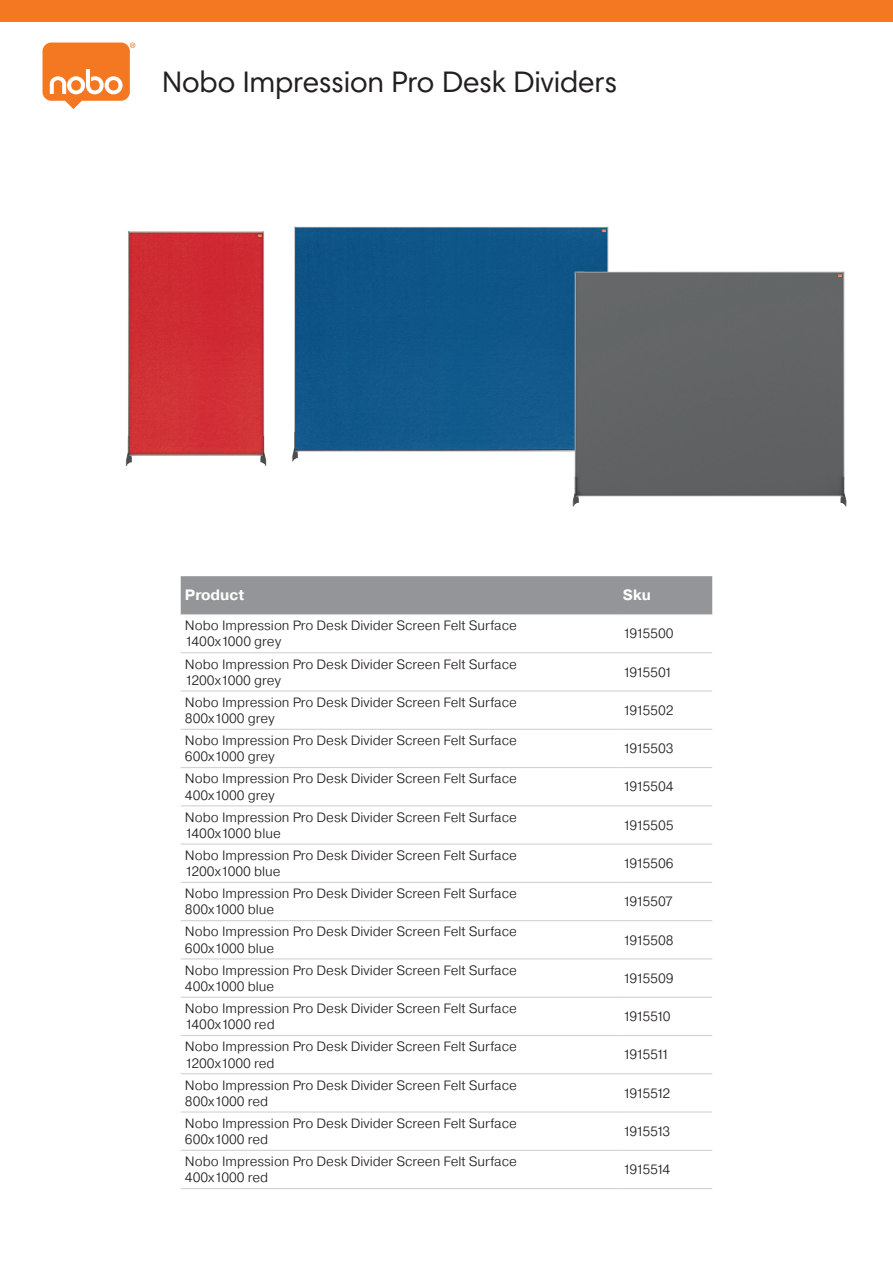
<style>
.page{position:relative;width:893px;height:1263px;background:#fff}
.page>*{position:absolute;margin:0;border:0;box-sizing:border-box;transform-origin:0 0}
.t1{font:30px "Harmonia Sans W1 G";letter-spacing:-.005em;color:#231f20}
.t2{font:700 15px "Pragmatica";color:#fff}
.t3{font:300 13.5px/16.2px "Pragmatica";color:#231f20}
.t4{font:300 13.5px "Pragmatica";letter-spacing:-.04em;color:#231f20}
.t5{font:300 13.5px "Pragmatica";letter-spacing:-.085em;color:#231f20}
.t6{font:300 13.5px "Pragmatica";letter-spacing:-.09em;color:#231f20}
.t7{font:300 13.5px "Pragmatica";letter-spacing:-.07em;color:#231f20}
.t8{font:300 13.5px "Pragmatica";letter-spacing:-.1em;color:#231f20}
.t9{font:300 13.5px "Pragmatica";letter-spacing:-.095em;color:#231f20}
</style>
<div class="page">
<div style="left:0;top:0;width:893px;height:21px;background:#f47721"></div>
<svg style="left:43px;top:43px;width:92px;height:66px"></svg>
<div style="left:181px;top:576px;width:531px;height:38px;background:#939598"></div>
<svg style="left:181px;top:653px;width:531px;height:497px"></svg>
<hr style="left:181px;top:614px;width:438px;height:1px;background:#d1d2d4">
<hr style="left:181px;top:690px;width:438px;height:2px;background:#d1d2d4">
<hr style="left:181px;top:729px;width:438px;height:1px;background:#d1d2d4">
<hr style="left:181px;top:767px;width:438px;height:1px;background:#d1d2d4">
<hr style="left:181px;top:805px;width:438px;height:1px;background:#d1d2d4">
<hr style="left:181px;top:843px;width:438px;height:2px;background:#d1d2d4">
<hr style="left:181px;top:882px;width:438px;height:1px;background:#d1d2d4">
<hr style="left:181px;top:920px;width:438px;height:1px;background:#d1d2d4">
<hr style="left:181px;top:958px;width:438px;height:1px;background:#d1d2d4">
<hr style="left:181px;top:997px;width:438px;height:1px;background:#d1d2d4">
<hr style="left:181px;top:1035px;width:438px;height:1px;background:#d1d2d4">
<hr style="left:181px;top:1073px;width:438px;height:1px;background:#d1d2d4">
<hr style="left:181px;top:1111px;width:438px;height:1px;background:#d1d2d4">
<hr style="left:181px;top:1150px;width:438px;height:1px;background:#d1d2d4">
<hr style="left:181px;top:1188px;width:438px;height:1px;background:#d1d2d4">
<hr style="left:619px;top:614px;width:93px;height:1px;background:#d1d2d4">
<hr style="left:619px;top:690px;width:93px;height:2px;background:#d1d2d4">
<hr style="left:619px;top:729px;width:93px;height:1px;background:#d1d2d4">
<hr style="left:619px;top:767px;width:93px;height:1px;background:#d1d2d4">
<hr style="left:619px;top:805px;width:93px;height:1px;background:#d1d2d4">
<hr style="left:619px;top:843px;width:93px;height:2px;background:#d1d2d4">
<hr style="left:619px;top:882px;width:93px;height:1px;background:#d1d2d4">
<hr style="left:619px;top:920px;width:93px;height:1px;background:#d1d2d4">
<hr style="left:619px;top:958px;width:93px;height:1px;background:#d1d2d4">
<hr style="left:619px;top:997px;width:93px;height:1px;background:#d1d2d4">
<hr style="left:619px;top:1035px;width:93px;height:1px;background:#d1d2d4">
<hr style="left:619px;top:1073px;width:93px;height:1px;background:#d1d2d4">
<hr style="left:619px;top:1111px;width:93px;height:1px;background:#d1d2d4">
<hr style="left:619px;top:1150px;width:93px;height:1px;background:#d1d2d4">
<hr style="left:619px;top:1188px;width:93px;height:1px;background:#d1d2d4">
<hr style="left:181px;top:652px;width:438px;height:1px;background:#d1d2d4">
<hr style="left:619px;top:652px;width:93px;height:1px;background:#d1d2d4">
<img style="left:292px;top:227px;width:317px;height:235px">
<img style="left:572px;top:271px;width:274px;height:235px">
<img style="left:126px;top:231px;width:140px;height:235px">
<h1 class="t1" style="left:162px;top:63px;width:457px">Nobo Impression Pro Desk Dividers</h1>
<p class="t2" style="left:185px;top:585px;width:61px">Product</p>
<p class="t2" style="left:623px;top:585px;width:29px">Sku</p>
<p class="t3" style="left:185px;top:617px;width:333px">Nobo Impression Pro Desk Divider Screen Felt Surface<br>1400x1000 grey</p>
<p class="t4" style="left:623px;top:625px;width:52px">1915500</p>
<p class="t3" style="left:185px;top:655px;width:333px">Nobo Impression Pro Desk Divider Screen Felt Surface<br>1200x1000 grey</p>
<p class="t5" style="left:623px;top:663px;width:50px">1915501</p>
<p class="t3" style="left:185px;top:694px;width:333px">Nobo Impression Pro Desk Divider Screen Felt Surface<br>800x1000 grey</p>
<p class="t4" style="left:623px;top:702px;width:52px">1915502</p>
<p class="t3" style="left:185px;top:732px;width:333px">Nobo Impression Pro Desk Divider Screen Felt Surface<br>600x1000 grey</p>
<p class="t4" style="left:623px;top:740px;width:52px">1915503</p>
<p class="t3" style="left:185px;top:770px;width:333px">Nobo Impression Pro Desk Divider Screen Felt Surface<br>400x1000 grey</p>
<p class="t4" style="left:623px;top:778px;width:52px">1915504</p>
<p class="t3" style="left:185px;top:808px;width:333px">Nobo Impression Pro Desk Divider Screen Felt Surface<br>1400x1000 blue</p>
<p class="t4" style="left:623px;top:816px;width:52px">1915505</p>
<p class="t3" style="left:185px;top:847px;width:333px">Nobo Impression Pro Desk Divider Screen Felt Surface<br>1200x1000 blue</p>
<p class="t4" style="left:623px;top:855px;width:52px">1915506</p>
<p class="t3" style="left:185px;top:885px;width:333px">Nobo Impression Pro Desk Divider Screen Felt Surface<br>800x1000 blue</p>
<p class="t7" style="left:623px;top:893px;width:51px">1915507</p>
<p class="t3" style="left:185px;top:923px;width:333px">Nobo Impression Pro Desk Divider Screen Felt Surface<br>600x1000 blue</p>
<p class="t4" style="left:623px;top:931px;width:52px">1915508</p>
<p class="t3" style="left:185px;top:962px;width:333px">Nobo Impression Pro Desk Divider Screen Felt Surface<br>400x1000 blue</p>
<p class="t4" style="left:623px;top:969px;width:52px">1915509</p>
<p class="t3" style="left:185px;top:1000px;width:333px">Nobo Impression Pro Desk Divider Screen Felt Surface<br>1400x1000 red</p>
<p class="t5" style="left:623px;top:1008px;width:49px">1915510</p>
<p class="t3" style="left:185px;top:1038px;width:333px">Nobo Impression Pro Desk Divider Screen Felt Surface<br>1200x1000 red</p>
<p class="t8" style="left:623px;top:1046px;width:47px">1915511</p>
<p class="t3" style="left:185px;top:1076px;width:333px">Nobo Impression Pro Desk Divider Screen Felt Surface<br>800x1000 red</p>
<p class="t9" style="left:623px;top:1084px;width:49px">1915512</p>
<p class="t3" style="left:185px;top:1115px;width:333px">Nobo Impression Pro Desk Divider Screen Felt Surface<br>600x1000 red</p>
<p class="t6" style="left:623px;top:1123px;width:49px">1915513</p>
<p class="t3" style="left:185px;top:1153px;width:333px">Nobo Impression Pro Desk Divider Screen Felt Surface<br>400x1000 red</p>
<p class="t6" style="left:623px;top:1161px;width:49px">1915514</p>
</div>
